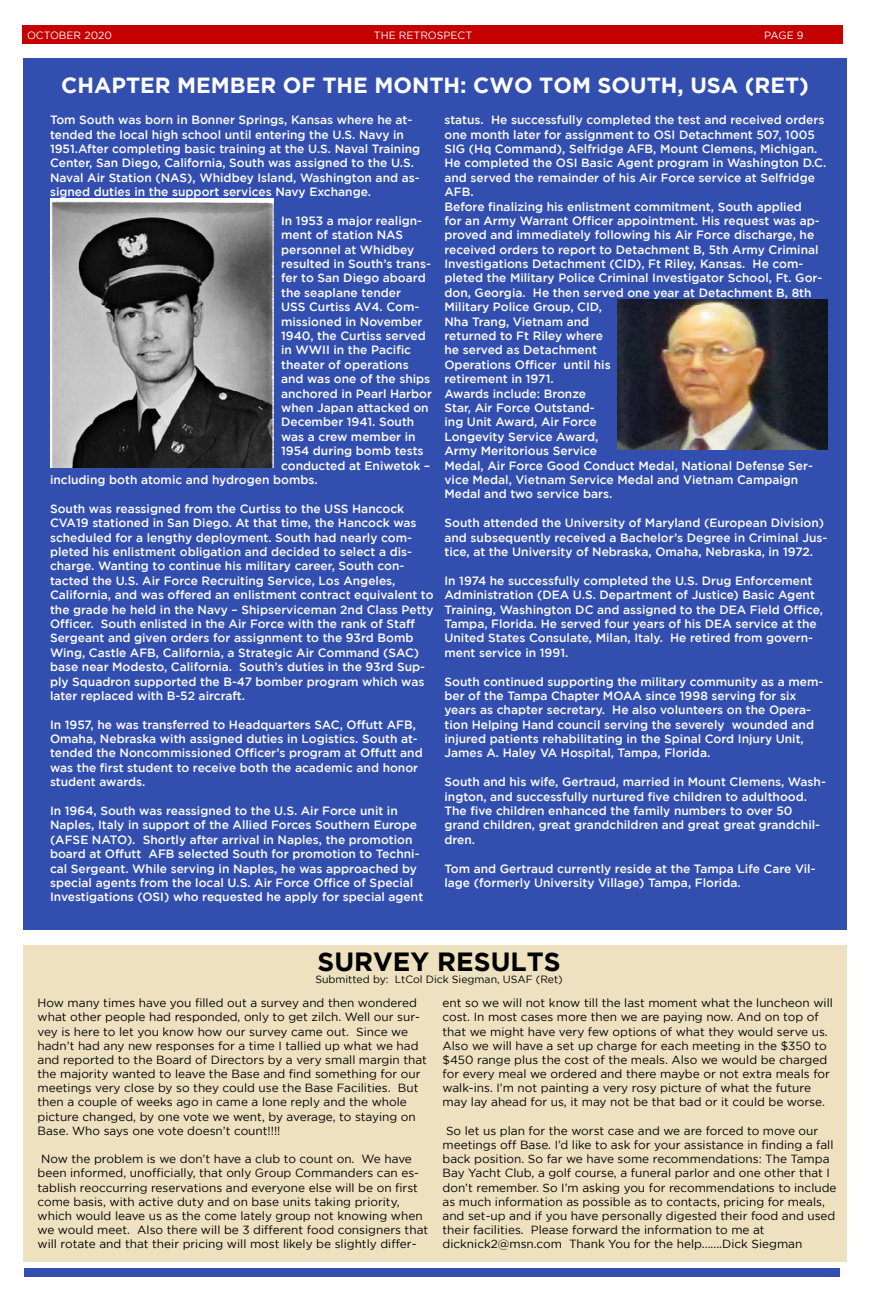
<style>
.page{position:relative;width:869px;height:1303px;background:#fff}
.page>*{position:absolute;margin:0;border:0;box-sizing:border-box;transform-origin:0 0}
.t1{font:700 26.25px "Gotham";color:#000}
.t2{font:700 21.88px "Gotham";color:#fefefe}
.t3{font:500 11.99px/14.3px "Gotham";color:#fefefe}
.t4{font:11.81px/14.2px "Gotham";color:#000}
.t5{font:10.5px "Gotham";color:#000}
.t6{font:10.5px "Gotham";color:#fff}
</style>
<div class="page">
<div style="left:24px;top:945px;width:822px;height:316px;background:#eee1c0"></div>
<div style="left:22px;top:26px;width:820px;height:18px;background:#c50000"></div>
<div style="left:24px;top:58px;width:822px;height:870px;background:#324fb0"></div>
<div style="left:24px;top:1268px;width:815px;height:9px;background:#324fb0"></div>
<img style="left:51px;top:198px;width:222px;height:270px">
<img style="left:617px;top:299px;width:210px;height:150px">
<p class="t6" style="left:27px;top:29px;width:86px">OCTOBER 2020</p>
<p class="t6" style="left:374px;top:29px;width:100px">THE RETROSPECT</p>
<p class="t6" style="left:763px;top:29px;width:41px">PAGE 9</p>
<h2 class="t2" style="left:61px;top:72px;width:748px">CHAPTER MEMBER OF THE MONTH: CWO TOM SOUTH, USA (RET)</h2>
<p class="t3" style="left:50px;top:112px;width:371px">Tom South was born in Bonner Springs, Kansas where he at&shy;tended the local high school until entering the U.S. Navy in 1951.After completing basic training at the U.S. Naval Training Center, San Diego, California, South was assigned to the U.S.<br>Naval Air Station (NAS), Whidbey Island, Washington and as&shy;signed duties in the support services Navy Exchange.</p>
<p class="t3" style="left:281px;top:213px;width:142px">In 1953 a major realign-</p>
<p class="t3" style="left:281px;top:227px;width:124px">ment of station NAS</p>
<p class="t3" style="left:281px;top:242px;width:135px">personnel at Whidbey</p>
<p class="t3" style="left:281px;top:256px;width:151px">resulted in South’s trans-</p>
<p class="t3" style="left:281px;top:271px;width:146px">fer to San Diego aboard</p>
<p class="t3" style="left:281px;top:285px;width:121px">the seaplane tender</p>
<p class="t3" style="left:281px;top:299px;width:140px">USS Curtiss AV4. Com-</p>
<p class="t3" style="left:281px;top:314px;width:143px">missioned in November</p>
<p class="t3" style="left:281px;top:328px;width:146px">1940, the Curtiss served</p>
<p class="t3" style="left:281px;top:343px;width:131px">in WWII in the Pacific</p>
<p class="t3" style="left:281px;top:357px;width:129px">theater of operations</p>
<p class="t3" style="left:281px;top:371px;width:150px">and was one of the ships</p>
<p class="t3" style="left:281px;top:386px;width:152px">anchored in Pearl Harbor</p>
<p class="t3" style="left:281px;top:400px;width:149px">when Japan attacked on</p>
<p class="t3" style="left:281px;top:414px;width:135px">December 1941. South</p>
<p class="t3" style="left:281px;top:429px;width:136px">was a crew member in</p>
<p class="t3" style="left:281px;top:443px;width:144px">1954 during bomb tests</p>
<p class="t3" style="left:281px;top:458px;width:151px">conducted at Eniwetok –</p>
<p class="t3" style="left:50px;top:472px;width:269px">including both atomic and hydrogen bombs.</p>
<p class="t3" style="left:50px;top:501px;width:385px">South was reassigned from the Curtiss to the USS Hancock CVA19 stationed in San Diego. At that time, the Hancock was scheduled for a lengthy deployment. South had nearly com&shy;pleted his enlistment obligation and decided to select a dis&shy;charge. Wanting to continue his military career, South con&shy;tacted the U.S. Air Force Recruiting Service, Los Angeles, California, and was offered an enlistment contract equivalent to the grade he held in the Navy – Shipserviceman 2nd Class Petty Officer. South enlisted in the Air Force with the rank of Staff Sergeant and given orders for assignment to the 93rd Bomb Wing, Castle AFB, California, a Strategic Air Command (SAC) base near Modesto, California. South’s duties in the 93rd Sup&shy;ply Squadron supported the B-47 bomber program which was later replaced with B-52 aircraft.</p>
<p class="t3" style="left:50px;top:717px;width:374px">In 1957, he was transferred to Headquarters SAC, Offutt AFB, Omaha, Nebraska with assigned duties in Logistics. South at&shy;tended the Noncommissioned Officer’s program at Offutt and was the first student to receive both the academic and honor student awards.</p>
<p class="t3" style="left:50px;top:803px;width:374px">In 1964, South was reassigned to the U.S. Air Force unit in Naples, Italy in support of the Allied Forces Southern Europe (AFSE NATO). Shortly after arrival in Naples, the promotion board at Offutt AFB selected South for promotion to Techni&shy;cal Sergeant. While serving in Naples, he was approached by special agents from the local U.S. Air Force Office of Special Investigations (OSI) who requested he apply for special agent</p>
<p class="t3" style="left:444px;top:112px;width:383px">status. He successfully completed the test and received orders one month later for assignment to OSI Detachment 507, 1005<br>SIG (Hq Command), Selfridge AFB, Mount Clemens, Michigan.<br>He completed the OSI Basic Agent program in Washington D.C. and served the remainder of his Air Force service at Selfridge AFB.<br>Before finalizing his enlistment commitment, South applied<br>for an Army Warrant Officer appointment. His request was ap&shy;proved and immediately following his Air Force discharge, he received orders to report to Detachment B, 5th Army Criminal Investigations Detachment (CID), Ft Riley, Kansas. He com&shy;pleted the Military Police Criminal Investigator School, Ft. Gor&shy;don, Georgia. He then served one year at Detachment B, 8th Military Police Group, CID,<br>Nha Trang, Vietnam and<br>returned to Ft Riley where<br>he served as Detachment<br>Operations Officer until his<br>retirement in 1971.<br>Awards include: Bronze<br>Star, Air Force Outstand-<br>ing Unit Award, Air Force<br>Longevity Service Award,<br>Army Meritorious Service<br>Medal, Air Force Good Conduct Medal, National Defense Ser&shy;vice Medal, Vietnam Service Medal and Vietnam Campaign Medal and two service bars.</p>
<p class="t3" style="left:444px;top:515px;width:384px">South attended the University of Maryland (European Division) and subsequently received a Bachelor’s Degree in Criminal Jus&shy;tice, at the University of Nebraska, Omaha, Nebraska, in 1972.</p>
<p class="t3" style="left:444px;top:573px;width:380px">In 1974 he successfully completed the U.S. Drug Enforcement Administration (DEA U.S. Department of Justice) Basic Agent Training, Washington DC and assigned to the DEA Field Office, Tampa, Florida. He served four years of his DEA service at the United States Consulate, Milan, Italy. He retired from govern&shy;ment service in 1991.</p>
<p class="t3" style="left:444px;top:673px;width:380px">South continued supporting the military community as a mem&shy;ber of the Tampa Chapter MOAA since 1998 serving for six years as chapter secretary. He also volunteers on the Opera&shy;tion Helping Hand council serving the severely wounded and injured patients rehabilitating in the Spinal Cord Injury Unit, James A. Haley VA Hospital, Tampa, Florida.</p>
<p class="t3" style="left:444px;top:774px;width:383px">South and his wife, Gertraud, married in Mount Clemens, Wash&shy;ington, and successfully nurtured five children to adulthood.<br>The five children enhanced the family numbers to over 50 grand children, great grandchildren and great great grandchil&shy;dren.</p>
<p class="t3" style="left:444px;top:860px;width:372px">Tom and Gertraud currently reside at the Tampa Life Care Vil&shy;lage (formerly University Village) Tampa, Florida.</p>
<h1 class="t1" style="left:317px;top:945px;width:244px">SURVEY RESULTS</h1>
<p class="t5" style="left:315px;top:973px;width:249px">Submitted by: LtCol Dick Siegman, USAF (Ret)</p>
<p class="t4" style="left:37px;top:995px;width:391px">How many times have you filled out a survey and then wondered what other people had responded, only to get zilch. Well our sur&shy;vey is here to let you know how our survey came out. Since we hadn’t had any new responses for a time I tallied up what we had and reported to the Board of Directors by a very small margin that the majority wanted to leave the Base and find something for our meetings very close by so they could use the Base Facilities. But then a couple of weeks ago in came a lone reply and the whole picture changed, by one vote we went, by average, to staying on Base. Who says one vote doesn’t count!!!!</p>
<p class="t4" style="left:37px;top:1151px;width:392px">Now the problem is we don’t have a club to count on. We have been informed, unofficially, that only Group Commanders can es&shy;tablish reoccurring reservations and everyone else will be on first come basis, with active duty and on base units taking priority, which would leave us as the come lately group not knowing when we would meet. Also there will be 3 different food consigners that will rotate and that their pricing will most likely be slightly differ-</p>
<p class="t4" style="left:442px;top:995px;width:392px">ent so we will not know till the last moment what the luncheon will cost. In most cases more then we are paying now. And on top of that we might have very few options of what they would serve us.<br>Also we will have a set up charge for each meeting in the $350 to $450 range plus the cost of the meals. Also we would be charged for every meal we ordered and there maybe or not extra meals for walk-ins. I’m not painting a very rosy picture of what the future may lay ahead for us, it may not be that bad or it could be worse.</p>
<p class="t4" style="left:442px;top:1123px;width:395px">So let us plan for the worst case and we are forced to move our meetings off Base. I’d like to ask for your assistance in finding a fall back position. So far we have some recommendations: The Tampa Bay Yacht Club, a golf course, a funeral parlor and one other that I don’t remember. So I’m asking you for recommendations to include as much information as possible as to contacts, pricing for meals, and set-up and if you have personally digested their food and used their facilities. Please forward the information to me at dicknick2@msn.com Thank You for the help.......Dick Siegman</p>
</div>
